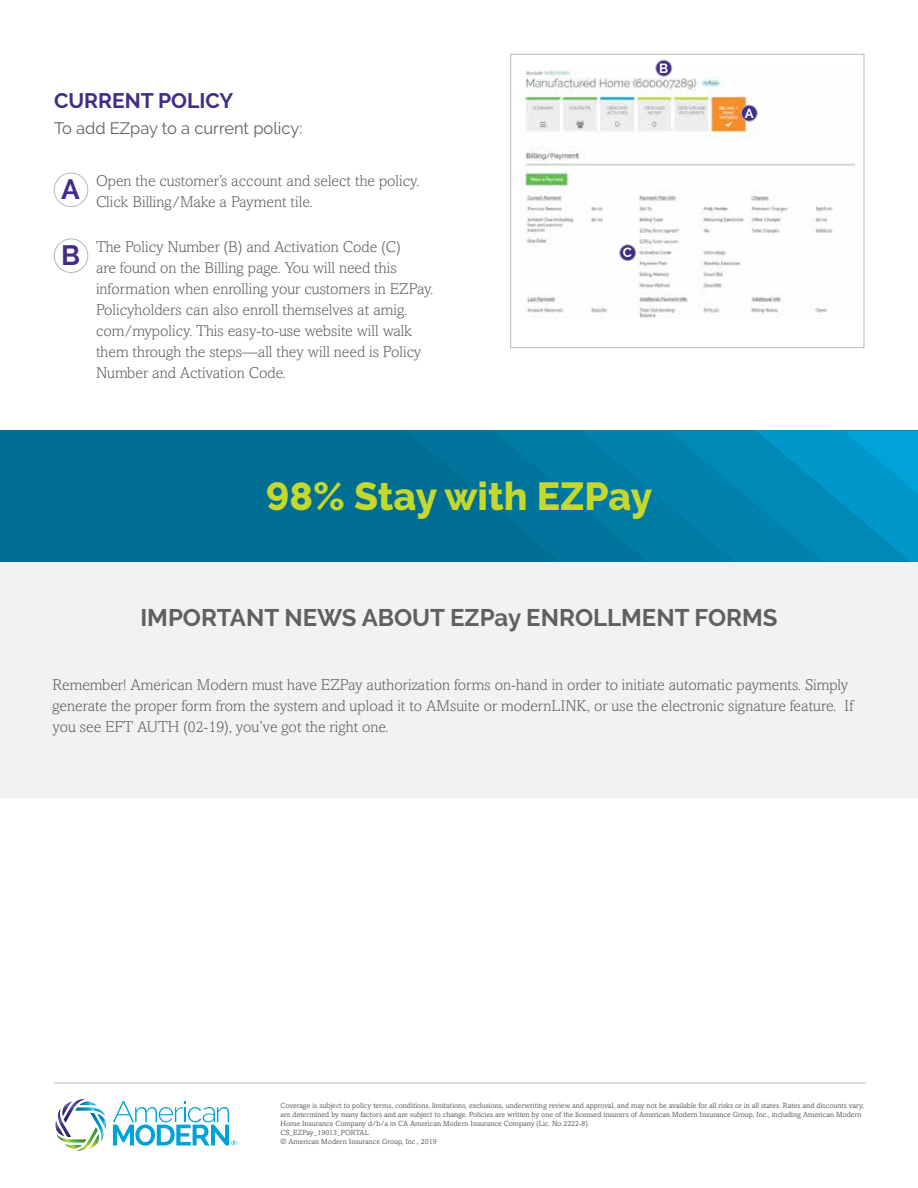
<style>
.page{position:relative;width:918px;height:1188px;background:#fff}
.page>*{position:absolute;margin:0;border:0;box-sizing:border-box;transform-origin:0 0}
.t1{font:800 39px "Raleway";color:#c4d82e}
.t2{font:700 27.75px "Raleway";color:#422c88}
.t3{font:700 24px "Raleway";color:#5f6062}
.t4{font:700 21px "Raleway";color:#422c88}
.t5{font:16.5px "Raleway";color:#5f6062}
.t6{font:300 15.75px/21px "Amasis MT Pro";color:#5f6062}
.t7{font:700 13.2px "Raleway";color:#fff}
.t8{font:7.5px/9px "Amasis MT Pro";color:#5f6062}
</style>
<div class="page">
<div style="left:0;top:526px;width:918px;height:271px;background:#f1f2f2"></div>
<hr style="left:54px;top:1083px;width:812px;height:1px;background:#b6b8ba">
<svg style="left:56px;top:1099px;width:50px;height:52px"></svg>
<svg style="left:113px;top:1101px;width:124px;height:45px"></svg>
<div style="left:54px;top:173px;width:34px;height:34px;border:1px solid #b6b8ba;border-radius:50%"></div>
<div style="left:54px;top:238px;width:34px;height:35px;border:1px solid #b6b8ba;border-radius:50%"></div>
<div style="left:510px;top:54px;width:354px;height:294px;border:1px solid #b6b8ba"></div>
<img style="left:521px;top:71px;width:334px;height:248px">
<div style="left:620px;top:245px;width:16px;height:16px;background:#422c88;border-radius:50%"></div>
<div style="left:619px;top:245px;width:17px;height:16px;border:1px solid #b6b8ba;border-radius:50%"></div>
<div style="left:741px;top:105px;width:16px;height:16px;background:#422c88;border-radius:50%"></div>
<div style="left:741px;top:105px;width:16px;height:16px;border:1px solid #b6b8ba;border-radius:50%"></div>
<div style="left:656px;top:60px;width:16px;height:16px;background:#422c88;border-radius:50%"></div>
<div style="left:656px;top:60px;width:16px;height:16px;border:1px solid #b6b8ba;border-radius:50%"></div>
<div style="left:0;top:430px;width:918px;height:132px;background:#006e92"></div>
<svg style="left:493px;top:430px;width:425px;height:132px"></svg>
<h3 class="t4" style="left:54px;top:89px;width:181px">CURRENT POLICY</h3>
<p class="t5" style="left:54px;top:118px;width:250px">To add EZpay to a current policy:</p>
<h2 class="t2" style="left:61px;top:174px;width:20px">A</h2>
<p class="t6" style="left:96px;top:170px;width:325px">Open the customer’s account and select the policy.<br>Click Billing/Make a Payment tile.</p>
<p class="t6" style="left:96px;top:236px;width:339px">The Policy Number (B) and Activation Code (C)<br>are found on the Billing page. You will need this information when enrolling your customers in EZPay.<br>Policyholders can also enroll themselves at amig. com/mypolicy. This easy-to-use website will walk them through the steps—all they will need is Policy Number and Activation Code.</p>
<h2 class="t2" style="left:61px;top:239px;width:20px">B</h2>
<p class="t7" style="left:623px;top:245px;width:11px">C</p>
<p class="t7" style="left:659px;top:61px;width:11px">B</p>
<h1 class="t1" style="left:266px;top:474px;width:388px">98% Stay with EZPay</h1>
<p class="t7" style="left:745px;top:106px;width:10px">A</p>
<h3 class="t3" style="left:140px;top:604px;width:639px">IMPORTANT NEWS ABOUT EZPay ENROLLMENT FORMS</h3>
<p class="t6" style="left:52px;top:674px;width:802px">Remember! American Modern must have EZPay authorization forms on-hand in order to initiate automatic payments. Simply generate the proper form from the system and upload it to AMsuite or modernLINK, or use the electronic signature feature. If you see EFT AUTH (02-19), you’ve got the right one.</p>
<p class="t8" style="left:280px;top:1101px;width:585px">Coverage is subject to policy terms, conditions, limitations, exclusions, underwriting review and approval, and may not be available for all risks or in all states. Rates and discounts vary, are determined by many factors and are subject to change. Policies are written by one of the licensed insurers of American Modern Insurance Group, Inc., including American Modern Home Insurance Company d/b/a in CA American Modern Insurance Company (Lic. No 2222-8).<br>CS_EZPay_19013_PORTAL<br>© American Modern Insurance Group, Inc., 2019</p>
</div>
